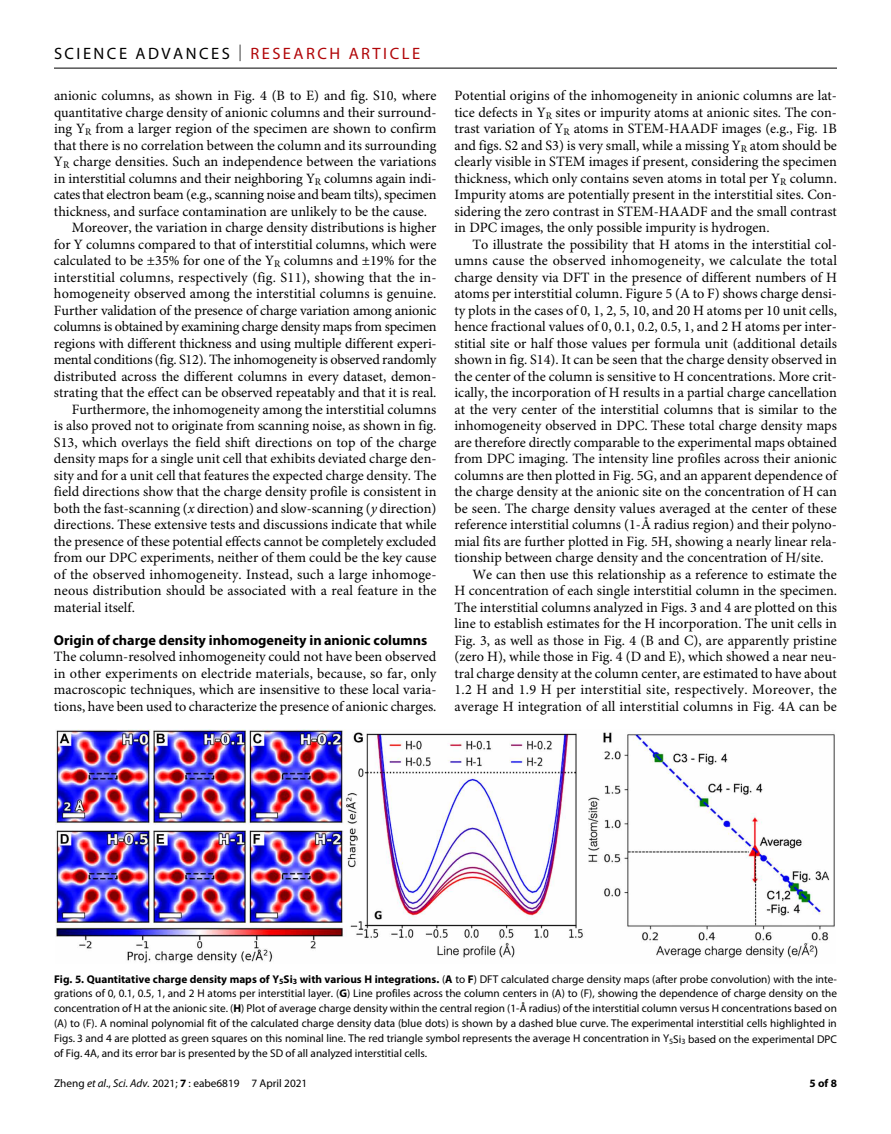
<style>
.page{position:relative;width:891px;height:1134px;background:#fff}
.page>*{position:absolute;margin:0;border:0;box-sizing:border-box;transform-origin:0 0}
.t1{font:16.5px "Myriad Pro";letter-spacing:.15em;color:#000}
.t2{font:14.25px/16.5px "Minion Pro";color:#000;text-align:justify}
.t3{font:14.25px "Minion Pro";letter-spacing:-.02em;color:#000}
.t4{font:14.25px "Minion Pro";letter-spacing:-.025em;color:#000}
.t5{font:14.25px "Minion Pro";letter-spacing:.02em;color:#000}
.t6{font:700 14.25px "Myriad Pro";color:#000}
.t7{font:11.25px/15px "Myriad Pro";color:#000;text-align:justify}
.t8{font:700 11.25px "Myriad Pro";color:#000}
.s1{font-weight:300}
.s2{color:#b10508}
.s3{font-style:italic}
.s4{font-weight:700}
</style>
<div class="page">
<hr style="left:54px;top:68px;width:783px;height:1px;background:#000">
<img style="left:55px;top:729px;width:780px;height:234px">
<p class="t1" style="left:54px;top:40px;width:368px">SCIENCE ADVANCES <span class="s1">|</span> <span class="s2">RESEARCH ARTICLE</span></p>
<p class="t2" style="left:54px;top:89px;width:384px">anionic columns, as shown in Fig. 4 (B to E) and fig. S10, where</p>
<p class="t2" style="left:54px;top:105px;width:384px">quantitative charge density of anionic columns and their surround-</p>
<p class="t2" style="left:54px;top:122px;width:384px">ing Y<sub>R</sub> from a larger region of the specimen are shown to confirm</p>
<p class="t2" style="left:54px;top:138px;width:384px">that there is no correlation between the column and its surrounding</p>
<p class="t2" style="left:54px;top:155px;width:384px">Y<sub>R</sub> charge densities. Such an independence between the variations</p>
<p class="t2" style="left:54px;top:171px;width:384px">in interstitial columns and their neighboring Y<sub>R</sub> columns again indi-</p>
<p class="t3" style="left:54px;top:186px;width:384px">cates that electron beam (e.g., scanning noise and beam tilts), specimen</p>
<p class="t2" style="left:54px;top:204px;width:375px">thickness, and surface contamination are unlikely to be the cause.</p>
<p class="t2" style="left:72px;top:221px;width:366px">Moreover, the variation in charge density distributions is higher</p>
<p class="t2" style="left:54px;top:237px;width:384px">for Y columns compared to that of interstitial columns, which were</p>
<p class="t2" style="left:54px;top:254px;width:384px">calculated to be ±35% for one of the Y<sub>R</sub> columns and ±19% for the</p>
<p class="t2" style="left:54px;top:270px;width:382px">interstitial columns, respectively (fig. S11), showing that the in-</p>
<p class="t2" style="left:54px;top:287px;width:384px">homogeneity observed among the interstitial columns is genuine.</p>
<p class="t2" style="left:54px;top:303px;width:384px">Further validation of the presence of charge variation among anionic</p>
<p class="t4" style="left:54px;top:318px;width:384px">columns is obtained by examining charge density maps from specimen</p>
<p class="t2" style="left:54px;top:336px;width:384px">regions with different thickness and using multiple different experi-</p>
<p class="t3" style="left:54px;top:351px;width:384px">mental conditions (fig. S12). The inhomogeneity is observed randomly</p>
<p class="t2" style="left:54px;top:369px;width:384px">distributed across the different columns in every dataset, demon-</p>
<p class="t2" style="left:54px;top:386px;width:384px">strating that the effect can be observed repeatably and that it is real.</p>
<p class="t2" style="left:72px;top:402px;width:366px">Furthermore, the inhomogeneity among the interstitial columns</p>
<p class="t2" style="left:54px;top:419px;width:384px">is also proved not to originate from scanning noise, as shown in fig.</p>
<p class="t2" style="left:54px;top:435px;width:384px">S13, which overlays the field shift directions on top of the charge</p>
<p class="t2" style="left:54px;top:452px;width:384px">density maps for a single unit cell that exhibits deviated charge den-</p>
<p class="t2" style="left:54px;top:468px;width:384px">sity and for a unit cell that features the expected charge density. The</p>
<p class="t2" style="left:54px;top:485px;width:384px">field directions show that the charge density profile is consistent in</p>
<p class="t2" style="left:54px;top:501px;width:384px">both the fast-scanning (<span class="s3">x</span> direction) and slow-scanning (<span class="s3">y</span> direction)</p>
<p class="t2" style="left:54px;top:518px;width:384px">directions. These extensive tests and discussions indicate that while</p>
<p class="t2" style="left:54px;top:534px;width:384px">the presence of these potential effects cannot be completely excluded</p>
<p class="t2" style="left:54px;top:551px;width:384px">from our DPC experiments, neither of them could be the key cause</p>
<p class="t2" style="left:54px;top:567px;width:384px">of the observed inhomogeneity. Instead, such a large inhomoge-</p>
<p class="t2" style="left:54px;top:584px;width:384px">neous distribution should be associated with a real feature in the</p>
<p class="t2" style="left:54px;top:600px;width:83px">material itself.</p>
<p class="t6" style="left:54px;top:628px;width:375px">Origin of charge density inhomogeneity in anionic columns</p>
<p class="t2" style="left:54px;top:650px;width:384px">The column-resolved inhomogeneity could not have been observed in other experiments on electride materials, because, so far, only macroscopic techniques, which are insensitive to these local varia&shy;tions, have been used to characterize the presence of anionic charges.</p>
<p class="t2" style="left:454px;top:89px;width:384px">Potential origins of the inhomogeneity in anionic columns are lat&shy;tice defects in Y<sub>R</sub> sites or impurity atoms at anionic sites. The con&shy;trast variation of Y<sub>R</sub> atoms in STEM-HAADF images (e.g., Fig. 1B and figs. S2 and S3) is very small, while a missing Y<sub>R</sub> atom should be clearly visible in STEM images if present, considering the specimen thickness, which only contains seven atoms in total per Y<sub>R</sub> column.<br>Impurity atoms are potentially present in the interstitial sites. Con&shy;sidering the zero contrast in STEM-HAADF and the small contrast in DPC images, the only possible impurity is hydrogen.</p>
<p class="t2" style="left:472px;top:237px;width:366px">To illustrate the possibility that H atoms in the interstitial col-</p>
<p class="t5" style="left:454px;top:252px;width:384px">umns cause the observed inhomogeneity, we calculate the total</p>
<p class="t2" style="left:454px;top:270px;width:384px">charge density via DFT in the presence of different numbers of H</p>
<p class="t2" style="left:454px;top:287px;width:384px">atoms per interstitial column. Figure 5 (A to F) shows charge densi-</p>
<p class="t2" style="left:454px;top:303px;width:384px">ty plots in the cases of 0, 1, 2, 5, 10, and 20 H atoms per 10 unit cells,</p>
<p class="t2" style="left:454px;top:320px;width:384px">hence fractional values of 0, 0.1, 0.2, 0.5, 1, and 2 H atoms per inter-</p>
<p class="t2" style="left:454px;top:336px;width:384px">stitial site or half those values per formula unit (additional details</p>
<p class="t2" style="left:454px;top:353px;width:384px">shown in fig. S14). It can be seen that the charge density observed in</p>
<p class="t2" style="left:454px;top:369px;width:384px">the center of the column is sensitive to H concentrations. More crit-</p>
<p class="t2" style="left:454px;top:386px;width:384px">ically, the incorporation of H results in a partial charge cancellation</p>
<p class="t2" style="left:454px;top:402px;width:384px">at the very center of the interstitial columns that is similar to the</p>
<p class="t2" style="left:454px;top:419px;width:384px">inhomogeneity observed in DPC. These total charge density maps</p>
<p class="t2" style="left:454px;top:435px;width:384px">are therefore directly comparable to the experimental maps obtained</p>
<p class="t2" style="left:454px;top:452px;width:384px">from DPC imaging. The intensity line profiles across their anionic</p>
<p class="t2" style="left:454px;top:468px;width:384px">columns are then plotted in Fig. 5G, and an apparent dependence of</p>
<p class="t2" style="left:454px;top:485px;width:384px">the charge density at the anionic site on the concentration of H can</p>
<p class="t2" style="left:454px;top:501px;width:384px">be seen. The charge density values averaged at the center of these</p>
<p class="t2" style="left:454px;top:518px;width:384px">reference interstitial columns (1-Å radius region) and their polyno-</p>
<p class="t2" style="left:454px;top:534px;width:384px">mial fits are further plotted in Fig. 5H, showing a nearly linear rela-</p>
<p class="t2" style="left:454px;top:551px;width:371px">tionship between charge density and the concentration of H/site.</p>
<p class="t2" style="left:472px;top:567px;width:366px">We can then use this relationship as a reference to estimate the</p>
<p class="t2" style="left:454px;top:584px;width:384px">H concentration of each single interstitial column in the specimen.</p>
<p class="t2" style="left:454px;top:600px;width:384px">The interstitial columns analyzed in Figs. 3 and 4 are plotted on this</p>
<p class="t2" style="left:454px;top:617px;width:384px">line to establish estimates for the H incorporation. The unit cells in</p>
<p class="t2" style="left:454px;top:633px;width:384px">Fig. 3, as well as those in Fig. 4 (B and C), are apparently pristine</p>
<p class="t2" style="left:454px;top:650px;width:384px">(zero H), while those in Fig. 4 (D and E), which showed a near neu-</p>
<p class="t2" style="left:454px;top:666px;width:384px">tral charge density at the column center, are estimated to have about</p>
<p class="t2" style="left:454px;top:683px;width:384px">1.2 H and 1.9 H per interstitial site, respectively. Moreover, the</p>
<p class="t2" style="left:454px;top:699px;width:384px">average H integration of all interstitial columns in Fig. 4A can be</p>
<p class="t7" style="left:54px;top:971px;width:785px"><span class="s4">Fig. 5. Quantitative charge density maps of Y</span><sub>5</sub><span class="s4">Si</span><sub>3</sub> <span class="s4">with various H integrations.</span> (<span class="s4">A</span> to <span class="s4">F</span>) DFT calculated charge density maps (after probe convolution) with the inte&shy;grations of 0, 0.1, 0.5, 1, and 2 H atoms per interstitial layer. (<span class="s4">G</span>) Line profiles across the column centers in (A) to (F), showing the dependence of charge density on the concentration of H at the anionic site. (<span class="s4">H</span>) Plot of average charge density within the central region (1-Å radius) of the interstitial column versus H concentrations based on (A) to (F). A nominal polynomial fit of the calculated charge density data (blue dots) is shown by a dashed blue curve. The experimental interstitial cells highlighted in Figs. 3 and 4 are plotted as green squares on this nominal line. The red triangle symbol represents the average H concentration in Y<sub>5</sub>Si<sub>3</sub> based on the experimental DPC of Fig. 4A, and its error bar is presented by the SD of all analyzed interstitial cells.</p>
<p class="t7" style="left:54px;top:1076px;width:255px">Zheng <span class="s3">et al</span>., <span class="s3">Sci. Adv.</span> 2021; <span class="s4">7</span> : eabe6819 7 April 2021</p>
<p class="t8" style="left:810px;top:1074px;width:29px">5 of 8</p>
</div>
